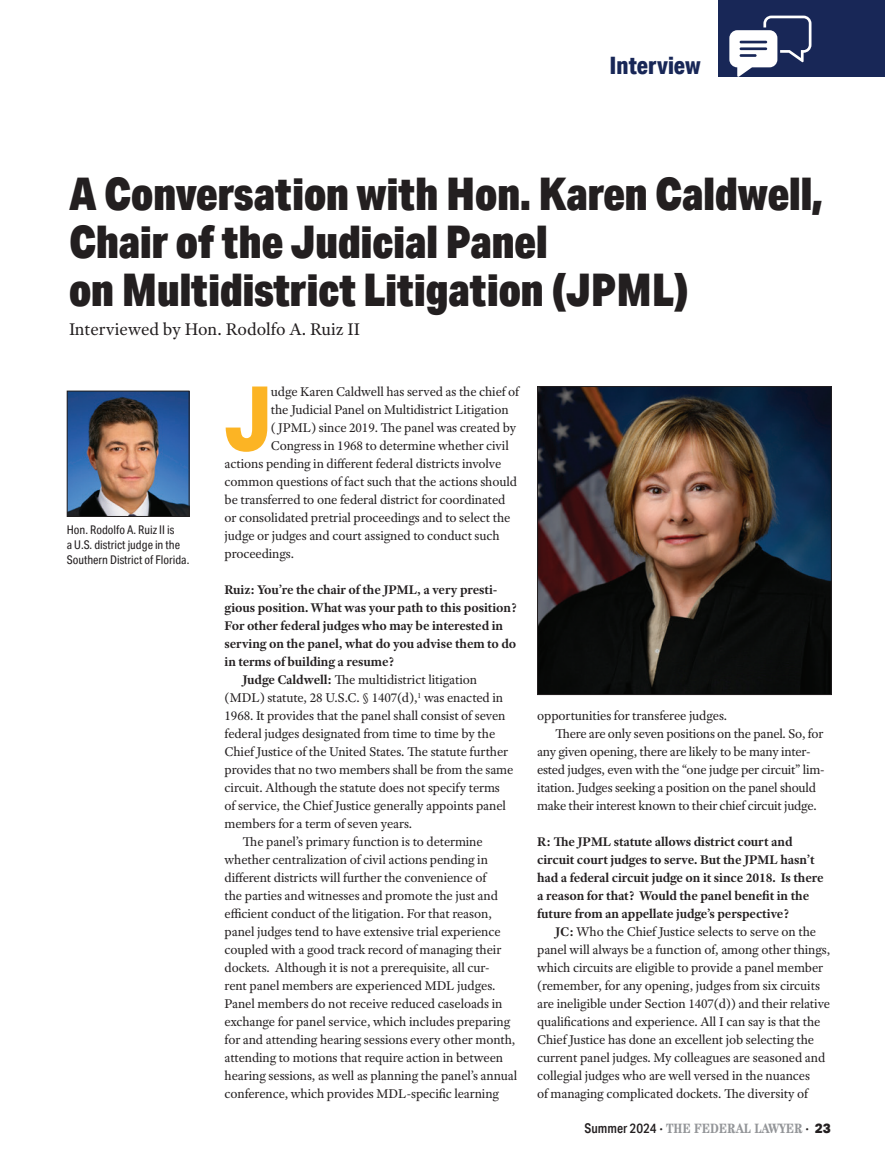
<style>
.page{position:relative;width:885px;height:1175px;background:#fff}
.page>*{position:absolute;margin:0;border:0;box-sizing:border-box;transform-origin:0 0}
.t1{font:800 89.1px "Aktiv Grotesk Cd";color:#fcb424}
.t2{font:900 45px/48px "Aktiv Grotesk Cd";color:#231f20}
.t3{font:800 24px "Aktiv Grotesk Cd";color:#182757}
.t4{font:18px "Adobe Text Pro";letter-spacing:-.015em;color:#231f20}
.t5{font:13.5px/18px "Adobe Text Pro";letter-spacing:-.01em;color:#231f20}
.t6{font:700 13.5px/18px "Adobe Text Pro";letter-spacing:-.01em;color:#231f20}
.t7{font:700 condensed 13.5px "Century Std";color:#939598}
.t8{font:12px/15px "Aktiv Grotesk Cd";color:#231f20}
.s1{font-weight:700}
.s2{font-family:"Aktiv Grotesk Cd";font-weight:500;font-stretch:normal;color:#231f20}
.s3{font-family:"Adobe Text Pro";font-weight:400;font-stretch:normal;font-size:7.5px;color:#231f20}
.s4{font-family:"Aktiv Grotesk";font-weight:800;font-stretch:normal;color:#231f20}
</style>
<div class="page">
<img style="left:539px;top:388px;width:290px;height:305px">
<div style="left:537px;top:386px;width:294px;height:309px;border:1px solid #231f20"></div>
<img style="left:69px;top:393px;width:118px;height:122px">
<div style="left:67px;top:391px;width:122px;height:126px;border:1px solid #231f20"></div>
<div style="left:718px;top:0;width:166px;height:76px;background:#182757"></div>
<svg style="left:729px;top:16px;width:82px;height:61px"></svg>
<h3 class="t3" style="left:609px;top:50px;width:93px">Interview</h3>
<h2 class="t2" style="left:69px;top:169px;width:755px">A Conversation with Hon. Karen Caldwell,<br>Chair of the Judicial Panel<br>on Multidistrict Litigation (JPML)</h2>
<h3 class="t4" style="left:69px;top:317px;width:292px">Interviewed by Hon. Rodolfo A. Ruiz II</h3>
<p class="t8" style="left:67px;top:522px;width:124px">Hon. Rodolfo A. Ruiz II is<br>a U.S. district judge in the<br>Southern District of Florida.</p>
<h1 class="t1" style="left:224px;top:362px;width:49px">J</h1>
<p class="t5" style="left:271px;top:382px;width:251px">udge Karen Caldwell has served as the chief of</p>
<p class="t5" style="left:271px;top:400px;width:239px">the Judicial Panel on Multidistrict Litigation</p>
<p class="t5" style="left:271px;top:418px;width:247px">( JPML) since 2019. The panel was created by</p>
<p class="t5" style="left:271px;top:436px;width:239px">Congress in 1968 to determine whether civil</p>
<p class="t5" style="left:224px;top:454px;width:278px">actions pending in different federal districts involve</p>
<p class="t5" style="left:224px;top:472px;width:294px">common questions of fact such that the actions should</p>
<p class="t5" style="left:224px;top:490px;width:282px">be transferred to one federal district for coordinated</p>
<p class="t5" style="left:224px;top:508px;width:287px">or consolidated pretrial proceedings and to select the</p>
<p class="t5" style="left:224px;top:526px;width:276px">judge or judges and court assigned to conduct such</p>
<p class="t5" style="left:224px;top:544px;width:71px">proceedings.</p>
<p class="t6" style="left:224px;top:580px;width:274px">Ruiz: You’re the chair of the JPML, a very presti-</p>
<p class="t6" style="left:224px;top:598px;width:293px">gious position. What was your path to this position?</p>
<p class="t6" style="left:224px;top:616px;width:280px">For other federal judges who may be interested in</p>
<p class="t6" style="left:224px;top:634px;width:293px">serving on the panel, what do you advise them to do</p>
<p class="t6" style="left:224px;top:652px;width:171px">in terms of building a resume?</p>
<p class="t5" style="left:242px;top:670px;width:236px"><span class="s1">Judge Caldwell:</span> The multidistrict litigation</p>
<p class="t5" style="left:224px;top:688px;width:280px">(MDL) statute, 28 U.S.C. § 1407(d),<sup>1</sup> was enacted in</p>
<p class="t5" style="left:224px;top:706px;width:282px">1968. It provides that the panel shall consist of seven</p>
<p class="t5" style="left:224px;top:724px;width:272px">federal judges designated from time to time by the</p>
<p class="t5" style="left:224px;top:742px;width:285px">Chief Justice of the United States. The statute further</p>
<p class="t5" style="left:224px;top:760px;width:290px">provides that no two members shall be from the same</p>
<p class="t5" style="left:224px;top:778px;width:277px">circuit. Although the statute does not specify terms</p>
<p class="t5" style="left:224px;top:796px;width:283px">of service, the Chief Justice generally appoints panel</p>
<p class="t5" style="left:224px;top:814px;width:189px">members for a term of seven years.</p>
<p class="t5" style="left:242px;top:832px;width:241px">The panel’s primary function is to determine</p>
<p class="t5" style="left:224px;top:850px;width:265px">whether centralization of civil actions pending in</p>
<p class="t5" style="left:224px;top:868px;width:264px">different districts will further the convenience of</p>
<p class="t5" style="left:224px;top:886px;width:275px">the parties and witnesses and promote the just and</p>
<p class="t5" style="left:224px;top:904px;width:269px">efficient conduct of the litigation. For that reason,</p>
<p class="t5" style="left:224px;top:922px;width:277px">panel judges tend to have extensive trial experience</p>
<p class="t5" style="left:224px;top:940px;width:278px">coupled with a good track record of managing their</p>
<p class="t5" style="left:224px;top:958px;width:266px">dockets. Although it is not a prerequisite, all cur-</p>
<p class="t5" style="left:224px;top:976px;width:272px">rent panel members are experienced MDL judges.</p>
<p class="t5" style="left:224px;top:994px;width:279px">Panel members do not receive reduced caseloads in</p>
<p class="t5" style="left:224px;top:1012px;width:287px">exchange for panel service, which includes preparing</p>
<p class="t5" style="left:224px;top:1030px;width:292px">for and attending hearing sessions every other month,</p>
<p class="t5" style="left:224px;top:1048px;width:280px">attending to motions that require action in between</p>
<p class="t5" style="left:224px;top:1066px;width:294px">hearing sessions, as well as planning the panel’s annual</p>
<p class="t5" style="left:224px;top:1084px;width:276px">conference, which provides MDL-specific learning</p>
<p class="t5" style="left:537px;top:706px;width:191px">opportunities for transferee judges.</p>
<p class="t5" style="left:555px;top:724px;width:269px">There are only seven positions on the panel. So, for</p>
<p class="t5" style="left:537px;top:742px;width:275px">any given opening, there are likely to be many inter-</p>
<p class="t5" style="left:537px;top:760px;width:289px">ested judges, even with the “one judge per circuit” lim-</p>
<p class="t5" style="left:537px;top:778px;width:280px">itation. Judges seeking a position on the panel should</p>
<p class="t5" style="left:537px;top:796px;width:281px">make their interest known to their chief circuit judge.</p>
<p class="t6" style="left:537px;top:832px;width:288px">R: The JPML statute allows district court and circuit court judges to serve. But the JPML hasn’t had a federal circuit judge on it since 2018. Is there a reason for that? Would the panel benefit in the future from an appellate judge’s perspective?</p>
<p class="t5" style="left:537px;top:922px;width:294px;text-indent:18px"><span class="s1">JC:</span> Who the Chief Justice selects to serve on the panel will always be a function of, among other things, which circuits are eligible to provide a panel member (remember, for any opening, judges from six circuits are ineligible under Section 1407(d)) and their relative qualifications and experience. All I can say is that the Chief Justice has done an excellent job selecting the current panel judges. My colleagues are seasoned and collegial judges who are well versed in the nuances<br>of managing complicated dockets. The diversity of</p>
<p class="t7" style="left:584px;top:1120px;width:248px"><span class="s2">Summer 2024</span> <span class="s3">•</span> THE FEDERAL LAWYER <span class="s3">•</span> <span class="s4">23</span></p>
</div>
